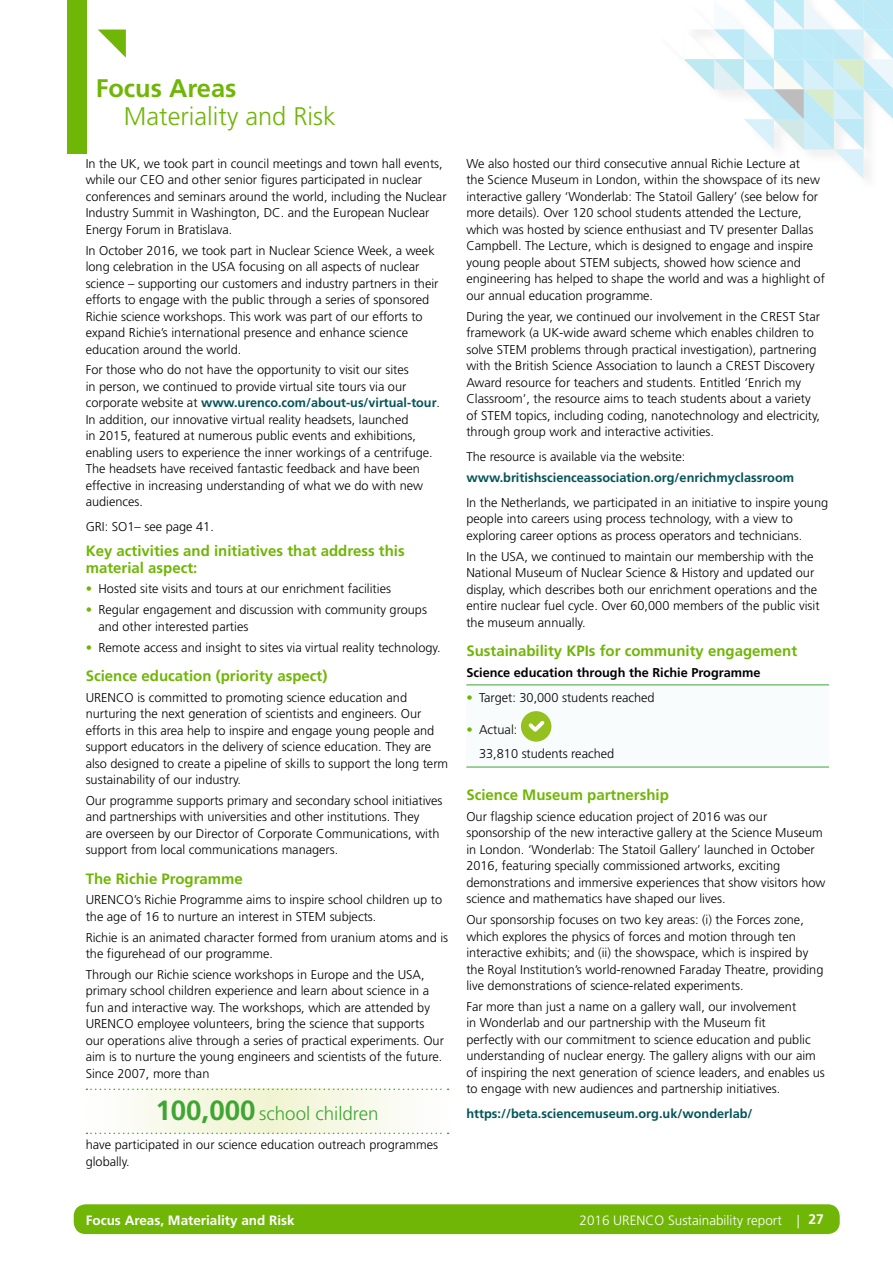
<style>
.page{position:relative;width:893px;height:1263px;background:#fff}
.page>*{position:absolute;margin:0;border:0;box-sizing:border-box;transform-origin:0 0}
.t1{font:300 25.5px "Frutiger";color:#70b606}
.t2{font:700 25.5px "Frutiger";color:#70b606}
.t3{font:300 18.75px "Frutiger";color:#3fa535}
.t4{font:700 15px/16.5px "Frutiger";color:#70b606}
.t5{font:300 13.5px "Frutiger";color:#fff}
.t6{font:700 13.5px "Frutiger";color:#fff}
.t7{font:300 12.75px/16.5px "Frutiger";color:#000}
.t8{font:700 12.75px "Frutiger";color:#035458}
.t9{font:700 12.75px "Frutiger";color:#000}
.s1{font-weight:700;color:#035458}
.s2{color:#70b606}
.s3{font-weight:700;font-size:27.75px}
.s4{font-weight:700;font-size:13.8px}
</style>
<div class="page">
<svg style="left:684px;top:0;width:209px;height:179px"></svg>
<svg style="left:123px;top:1090px;width:295px;height:42px"></svg>
<div style="left:466px;top:685px;width:363px;height:82px;background:#f9fcfc"></div>
<div style="left:74px;top:1204px;width:766px;height:30px;background:#70b606;border-radius:12px"></div>
<div style="left:67px;top:0;width:19px;height:153px;background:#70b606"></div>
<svg style="left:98px;top:30px;width:28px;height:28px"></svg>
<svg style="left:86px;top:1088px;width:363px;height:2px"></svg>
<svg style="left:86px;top:1132px;width:363px;height:2px"></svg>
<hr style="left:466px;top:684px;width:363px;height:1px;background:#3fa535">
<hr style="left:466px;top:767px;width:363px;height:1px;background:#3fa535">
<div style="left:521px;top:711px;width:30px;height:31px;background:#95c11f;border-radius:50%"></div>
<svg style="left:528px;top:721px;width:16px;height:11px"></svg>
<h1 class="t2" style="left:96px;top:73px;width:142px">Focus Areas</h1>
<h1 class="t1" style="left:124px;top:101px;width:213px">Materiality and Risk</h1>
<p class="t7" style="left:86px;top:155px;width:362px">In the UK, we took part in council meetings and town hall events, while our CEO and other senior figures participated in nuclear conferences and seminars around the world, including the Nuclear Industry Summit in Washington, DC. and the European Nuclear Energy Forum in Bratislava.</p>
<p class="t7" style="left:86px;top:242px;width:354px">In October 2016, we took part in Nuclear Science Week, a week long celebration in the USA focusing on all aspects of nuclear science – supporting our customers and industry partners in their efforts to engage with the public through a series of sponsored Richie science workshops. This work was part of our efforts to expand Richie’s international presence and enhance science education around the world.</p>
<p class="t7" style="left:86px;top:362px;width:356px">For those who do not have the opportunity to visit our sites<br>in person, we continued to provide virtual site tours via our corporate website at <span class="s1">www.urenco.com/about-us/virtual-tour</span>.<br>In addition, our innovative virtual reality headsets, launched<br>in 2015, featured at numerous public events and exhibitions, enabling users to experience the inner workings of a centrifuge.<br>The headsets have received fantastic feedback and have been effective in increasing understanding of what we do with new audiences.</p>
<p class="t7" style="left:86px;top:519px;width:130px">GRI: SO1– see page 41.</p>
<p class="t4" style="left:86px;top:543px;width:320px">Key activities and initiatives that address this material aspect:</p>
<p class="t7" style="left:86px;top:581px;width:307px"><span class="s2">•</span> Hosted site visits and tours at our enrichment facilities</p>
<p class="t7" style="left:98px;top:602px;width:330px;text-indent:-13px"><span class="s2">•</span> Regular engagement and discussion with community groups and other interested parties</p>
<p class="t7" style="left:86px;top:639px;width:356px"><span class="s2">•</span> Remote access and insight to sites via virtual reality technology.</p>
<p class="t4" style="left:86px;top:667px;width:243px">Science education (priority aspect)</p>
<p class="t7" style="left:86px;top:689px;width:364px">URENCO is committed to promoting science education and nurturing the next generation of scientists and engineers. Our efforts in this area help to inspire and engage young people and support educators in the delivery of science education. They are also designed to create a pipeline of skills to support the long term sustainability of our industry.</p>
<p class="t7" style="left:86px;top:792px;width:358px">Our programme supports primary and secondary school initiatives and partnerships with universities and other institutions. They<br>are overseen by our Director of Corporate Communications, with support from local communications managers.</p>
<p class="t4" style="left:86px;top:870px;width:159px">The Richie Programme</p>
<p class="t7" style="left:86px;top:892px;width:358px">URENCO’s Richie Programme aims to inspire school children up to the age of 16 to nurture an interest in STEM subjects.</p>
<p class="t7" style="left:86px;top:929px;width:364px">Richie is an animated character formed from uranium atoms and is the figurehead of our programme.</p>
<p class="t7" style="left:86px;top:966px;width:360px">Through our Richie science workshops in Europe and the USA, primary school children experience and learn about science in a fun and interactive way. The workshops, which are attended by URENCO employee volunteers, bring the science that supports our operations alive through a series of practical experiments. Our aim is to nurture the young engineers and scientists of the future.<br>Since 2007, more than</p>
<h2 class="t3" style="left:155px;top:1103px;width:225px"><span class="s3">100,000</span> school children</h2>
<p class="t7" style="left:86px;top:1136px;width:354px">have participated in our science education outreach programmes globally.</p>
<p class="t6" style="left:86px;top:1212px;width:211px">Focus Areas, Materiality and Risk</p>
<p class="t7" style="left:466px;top:155px;width:360px">We also hosted our third consecutive annual Richie Lecture at<br>the Science Museum in London, within the showspace of its new interactive gallery ‘Wonderlab: The Statoil Gallery’ (see below for more details). Over 120 school students attended the Lecture, which was hosted by science enthusiast and TV presenter Dallas Campbell. The Lecture, which is designed to engage and inspire young people about STEM subjects, showed how science and engineering has helped to shape the world and was a highlight of our annual education programme.</p>
<p class="t7" style="left:466px;top:308px;width:355px">During the year, we continued our involvement in the CREST Star framework (a UK-wide award scheme which enables children to solve STEM problems through practical investigation), partnering with the British Science Association to launch a CREST Discovery Award resource for teachers and students. Entitled ‘Enrich my Classroom’, the resource aims to teach students about a variety of STEM topics, including coding, nanotechnology and electricity, through group work and interactive activities.</p>
<p class="t7" style="left:466px;top:449px;width:221px">The resource is available via the website:</p>
<p class="t8" style="left:466px;top:470px;width:329px">www.britishscienceassociation.org/enrichmyclassroom</p>
<p class="t7" style="left:466px;top:494px;width:363px">In the Netherlands, we participated in an initiative to inspire young people into careers using process technology, with a view to exploring career options as process operators and technicians.</p>
<p class="t7" style="left:466px;top:548px;width:355px">In the USA, we continued to maintain our membership with the National Museum of Nuclear Science &amp; History and updated our display, which describes both our enrichment operations and the entire nuclear fuel cycle. Over 60,000 members of the public visit the museum annually.</p>
<p class="t4" style="left:466px;top:643px;width:332px">Sustainability KPIs for community engagement</p>
<p class="t9" style="left:466px;top:665px;width:296px">Science education through the Richie Programme</p>
<p class="t7" style="left:466px;top:689px;width:190px"><span class="s2">•</span> Target: 30,000 students reached</p>
<p class="t7" style="left:479px;top:718px;width:137px;line-height:24px;text-indent:-13px"><span class="s2">•</span> Actual:<br>33,810 students reached</p>
<p class="t4" style="left:466px;top:787px;width:204px">Science Museum partnership</p>
<p class="t7" style="left:466px;top:808px;width:361px">Our flagship science education project of 2016 was our sponsorship of the new interactive gallery at the Science Museum in London. ‘Wonderlab: The Statoil Gallery’ launched in October 2016, featuring specially commissioned artworks, exciting demonstrations and immersive experiences that show visitors how science and mathematics have shaped our lives.</p>
<p class="t7" style="left:466px;top:912px;width:359px">Our sponsorship focuses on two key areas: (i) the Forces zone, which explores the physics of forces and motion through ten interactive exhibits; and (ii) the showspace, which is inspired by the Royal Institution’s world-renowned Faraday Theatre, providing live demonstrations of science-related experiments.</p>
<p class="t7" style="left:466px;top:998px;width:360px">Far more than just a name on a gallery wall, our involvement<br>in Wonderlab and our partnership with the Museum fit<br>perfectly with our commitment to science education and public understanding of nuclear energy. The gallery aligns with our aim of inspiring the next generation of science leaders, and enables us to engage with new audiences and partnership initiatives.</p>
<p class="t8" style="left:466px;top:1106px;width:288px">https://beta.sciencemuseum.org.uk/wonderlab/</p>
<p class="t5" style="left:579px;top:1212px;width:246px">2016 URENCO Sustainability report | <span class="s4">27</span></p>
</div>
